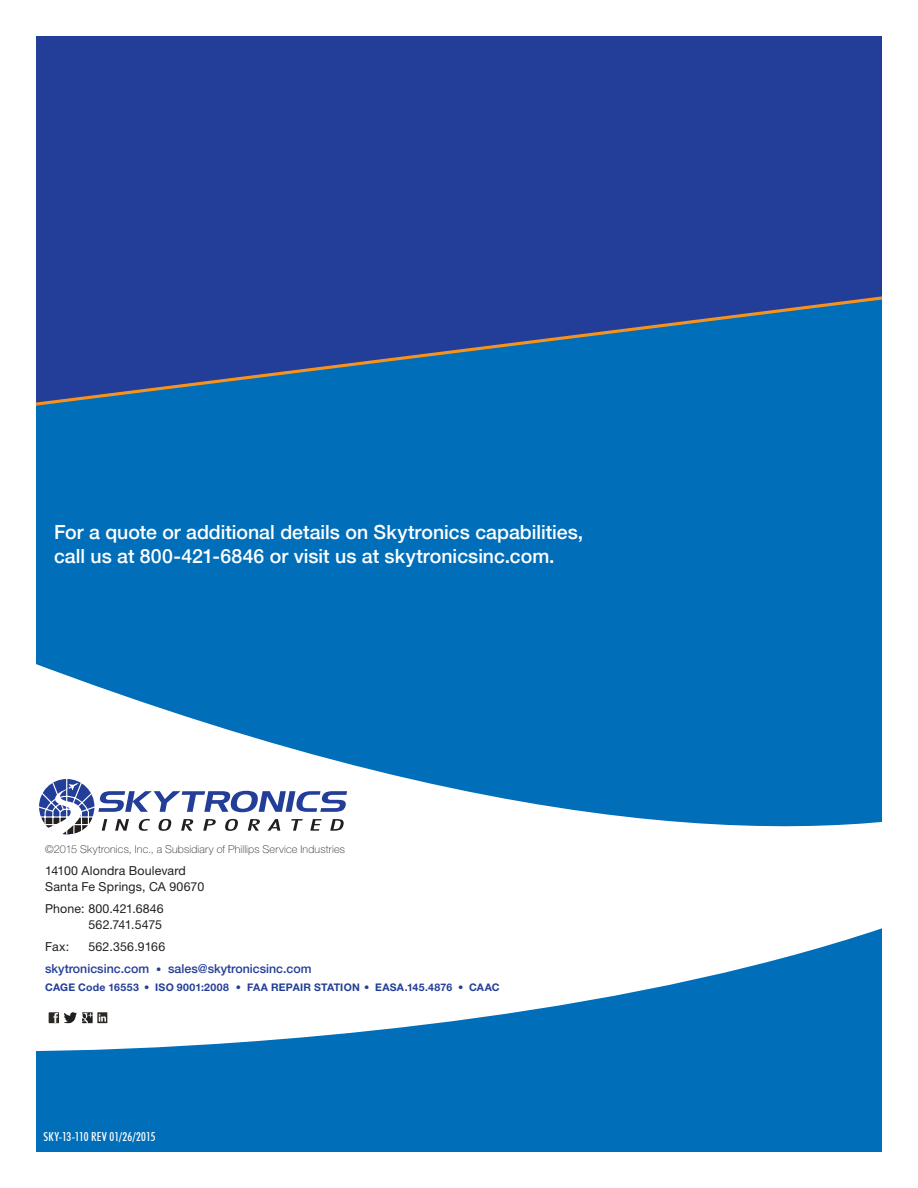
<style>
.page{position:relative;width:918px;height:1188px;background:#fff}
.page>*{position:absolute;margin:0;border:0;box-sizing:border-box;transform-origin:0 0}
.t1{font:500 19.5px/24px "Helvetica Neue LT";color:#fff}
.t2{font:12.45px/15.5px "Helvetica Neue";letter-spacing:.01em;color:#231f20}
.t3{font:500 12.45px "Helvetica Neue LT";color:#233e98}
.t4{font:12.45px "Futuri Condensed Regular SWFTE";letter-spacing:.01em;color:#fff}
.t5{font:100 10.8px "Helvetica Neue LT Std";letter-spacing:.015em;color:#231f20}
.t6{font:700 10.5px "Helvetica Neue LT Std";letter-spacing:.025em;color:#233e98}
.s1{font-family:"Helvetica Neue LT Std";font-weight:700;font-size:10.5px}
</style>
<div class="page">
<div style="left:36px;top:36px;width:846px;height:389px;background:#233e98"></div>
<div style="left:36px;top:408px;width:846px;height:744px;background:#006eb9"></div>
<svg style="left:35px;top:296px;width:848px;height:112px"></svg>
<svg style="left:36px;top:636px;width:846px;height:419px"></svg>
<svg style="left:38px;top:779px;width:309px;height:55px"></svg>
<hr style="left:45px;top:824px;width:44px;height:1px;background:#fff">
<img style="left:46px;top:1009px;width:64px;height:18px">
<p class="t1" style="left:54px;top:519px;width:531px">For a quote or additional details on Skytronics capabilities, call us at 800-421-6846 or visit us at skytronicsinc.com.</p>
<p class="t5" style="left:45px;top:843px;width:301px">©2015 Skytronics, Inc., a Subsidiary of Phillips Service Industries</p>
<p class="t2" style="left:45px;top:863px;width:161px">14100 Alondra Boulevard<br>Santa Fe Springs, CA 90670</p>
<p class="t2" style="left:45px;top:901px;width:120px;text-align:right">Phone: 800.421.6846<br>562.741.5475</p>
<p class="t2" style="left:45px;top:939px;width:26px">Fax:</p>
<p class="t2" style="left:88px;top:939px;width:78px">562.356.9166</p>
<p class="t3" style="left:45px;top:962px;width:268px">skytronicsinc.com <span class="s1">•</span> sales@skytronicsinc.com</p>
<p class="t6" style="left:45px;top:981px;width:456px">CAGE Code 16553 • ISO 9001:2008 • FAA REPAIR STATION • EASA.145.4876 • CAAC</p>
<p class="t4" style="left:44px;top:1129px;width:113px">SKY-13-110 REV 01/26/2015</p>
</div>
